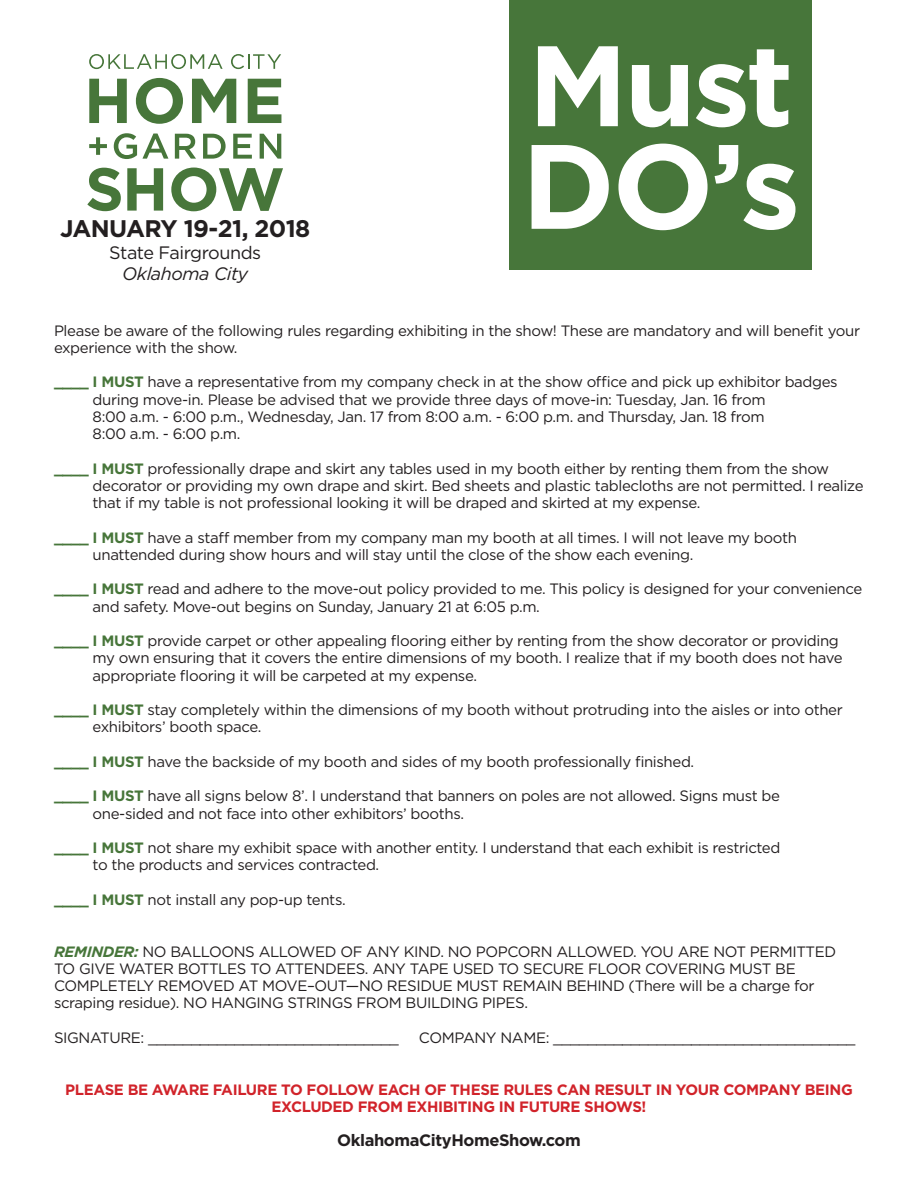
<style>
.page{position:relative;width:918px;height:1188px;background:#fff}
.page>*{position:absolute;margin:0;border:0;box-sizing:border-box;transform-origin:0 0}
.t1{font:700 119.7px "Gotham";color:#fff}
.t2{font:700 114.15px "Gotham";color:#fff}
.t3{font:700 24px "Gotham";letter-spacing:-.025em;color:#231f20}
.t4{font:18px "Gotham";letter-spacing:-.025em;color:#231f20}
.t5{font:italic 18px "Gotham";letter-spacing:-.025em;color:#231f20}
.t6{font:700 16.5px "Gotham";letter-spacing:-.025em;color:#231f20}
.t7{font:15px/17.2px "Gotham";letter-spacing:-.025em;color:#231f20}
.t8{font:700 15px/17.2px "Gotham";letter-spacing:-.025em;color:#d1232a;text-align:center}
.s1{font-weight:700;color:#47763a}
.s2{font-weight:700;font-style:italic;color:#47763a}
</style>
<div class="page">
<div style="left:510px;top:0;width:302px;height:270px;background:#47763a"></div>
<svg style="left:89px;top:54px;width:134px;height:15px"></svg>
<svg style="left:231px;top:54px;width:50px;height:15px"></svg>
<svg style="left:89px;top:79px;width:38px;height:44px"></svg>
<svg style="left:136px;top:78px;width:47px;height:46px"></svg>
<svg style="left:192px;top:79px;width:44px;height:44px"></svg>
<svg style="left:248px;top:79px;width:33px;height:44px"></svg>
<svg style="left:89px;top:137px;width:18px;height:18px"></svg>
<svg style="left:114px;top:133px;width:54px;height:26px"></svg>
<svg style="left:175px;top:134px;width:21px;height:25px"></svg>
<svg style="left:203px;top:134px;width:23px;height:25px"></svg>
<svg style="left:233px;top:134px;width:19px;height:25px"></svg>
<svg style="left:260px;top:134px;width:21px;height:25px"></svg>
<svg style="left:87px;top:168px;width:34px;height:43px"></svg>
<svg style="left:127px;top:168px;width:36px;height:43px"></svg>
<svg style="left:171px;top:168px;width:112px;height:43px"></svg>
<h3 class="t3" style="left:60px;top:213px;width:252px">JANUARY 19-21, 2018</h3>
<p class="t4" style="left:109px;top:241px;width:153px">State Fairgrounds</p>
<p class="t5" style="left:122px;top:263px;width:128px">Oklahoma City</p>
<h2 class="t2" style="left:528px;top:10px;width:267px">Must</h2>
<h1 class="t1" style="left:522px;top:107px;width:280px">DO’s</h1>
<p class="t7" style="left:54px;top:321px;width:808px">Please be aware of the following rules regarding exhibiting in the show! These are mandatory and will benefit your experience with the show.</p>
<p class="t7" style="left:93px;top:373px;width:747px;text-indent:-39px"><span class="s1">____ I MUST</span> have a representative from my company check in at the show office and pick up exhibitor badges during move-in. Please be advised that we provide three days of move-in: Tuesday, Jan. 16 from<br>8:00 a.m. - 6:00 p.m., Wednesday, Jan. 17 from 8:00 a.m. - 6:00 p.m. and Thursday, Jan. 18 from<br>8:00 a.m. - 6:00 p.m.</p>
<p class="t7" style="left:93px;top:459px;width:772px;text-indent:-39px"><span class="s1">____ I MUST</span> professionally drape and skirt any tables used in my booth either by renting them from the show decorator or providing my own drape and skirt. Bed sheets and plastic tablecloths are not permitted. I realize that if my table is not professional looking it will be draped and skirted at my expense.</p>
<p class="t7" style="left:93px;top:528px;width:706px;text-indent:-39px"><span class="s1">____ I MUST</span> have a staff member from my company man my booth at all times. I will not leave my booth unattended during show hours and will stay until the close of the show each evening.</p>
<p class="t7" style="left:93px;top:580px;width:771px;text-indent:-39px"><span class="s1">____ I MUST</span> read and adhere to the move-out policy provided to me. This policy is designed for your convenience and safety. Move-out begins on Sunday, January 21 at 6:05 p.m.</p>
<p class="t7" style="left:93px;top:632px;width:752px;text-indent:-39px"><span class="s1">____ I MUST</span> provide carpet or other appealing flooring either by renting from the show decorator or providing my own ensuring that it covers the entire dimensions of my booth. I realize that if my booth does not have appropriate flooring it will be carpeted at my expense.</p>
<p class="t7" style="left:93px;top:701px;width:752px;text-indent:-39px"><span class="s1">____ I MUST</span> stay completely within the dimensions of my booth without protruding into the aisles or into other exhibitors’ booth space.</p>
<p class="t7" style="left:54px;top:753px;width:642px"><span class="s1">____ I MUST</span> have the backside of my booth and sides of my booth professionally finished.</p>
<p class="t7" style="left:93px;top:787px;width:689px;text-indent:-39px"><span class="s1">____ I MUST</span> have all signs below 8’. I understand that banners on poles are not allowed. Signs must be one-sided and not face into other exhibitors’ booths.</p>
<p class="t7" style="left:93px;top:839px;width:689px;text-indent:-39px"><span class="s1">____ I MUST</span> not share my exhibit space with another entity. I understand that each exhibit is restricted to the products and services contracted.</p>
<p class="t7" style="left:54px;top:891px;width:293px"><span class="s1">____ I MUST</span> not install any pop-up tents.</p>
<p class="t7" style="left:54px;top:942px;width:784px"><span class="s2">REMINDER:</span> NO BALLOONS ALLOWED OF ANY KIND. NO POPCORN ALLOWED. YOU ARE NOT PERMITTED TO GIVE WATER BOTTLES TO ATTENDEES. ANY TAPE USED TO SECURE FLOOR COVERING MUST BE COMPLETELY REMOVED AT MOVE–OUT—NO RESIDUE MUST REMAIN BEHIND (There will be a charge for scraping residue). NO HANGING STRINGS FROM BUILDING PIPES.</p>
<p class="t7" style="left:54px;top:1029px;width:346px">SIGNATURE: _____________________________</p>
<p class="t7" style="left:419px;top:1029px;width:438px">COMPANY NAME: ___________________________________</p>
<p class="t8" style="left:65px;top:1081px;width:789px">PLEASE BE AWARE FAILURE TO FOLLOW EACH OF THESE RULES CAN RESULT IN YOUR COMPANY BEING<br>EXCLUDED FROM EXHIBITING IN FUTURE SHOWS!</p>
<p class="t6" style="left:337px;top:1130px;width:245px">OklahomaCityHomeShow.com</p>
</div>
